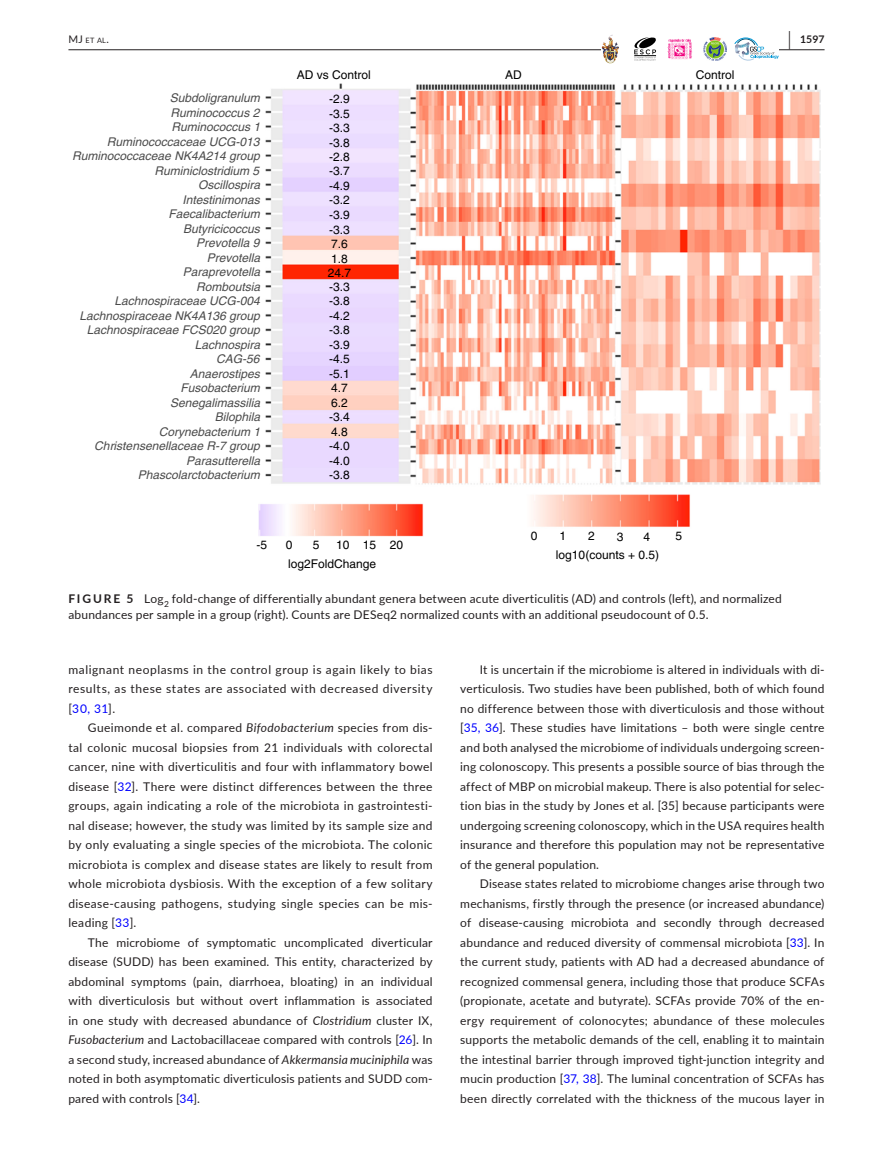
<style>
.page{position:relative;width:893px;height:1174px;background:#fff}
.page>*{position:absolute;margin:0;border:0;box-sizing:border-box;transform-origin:0 0}
.t1{font:12px/19.5px "Lato";letter-spacing:.015em;color:#231f20;text-align:justify}
.t2{font:italic 12px/14.5px "Helvetica";color:#4b4b4b;text-align:right}
.t3{font:12px/14.4px "Helvetica";color:#000}
.t4{font:700 10.5px "Lato";color:#231f20}
.t5{font:7.35px "Lato";color:#231f20}
.s1{font-size:10.5px}
.s2{font-size:19.5px}
.s3{font-weight:700}
.s4{color:#00f}
.s5{font-style:italic}
</style>
<div class="page">
<hr style="left:68px;top:49px;width:756px;height:1px;background:#231f20">
<div style="left:601px;top:34px;width:178px;height:30px;background:#fff"></div>
<img style="left:602px;top:35px;width:15px;height:28px">
<svg style="left:634px;top:37px;width:23px;height:24px"></svg>
<img style="left:668px;top:39px;width:24px;height:20px">
<img style="left:704px;top:38px;width:22px;height:22px">
<svg style="left:734px;top:38px;width:45px;height:23px"></svg>
<img style="left:259px;top:84px;width:562px;height:452px">
<p class="t5" style="left:68px;top:35px;width:42px"><span class="s1">MJ</span> et al<span class="s1">.</span></p>
<p class="t4" style="left:789px;top:31px;width:37px"><span class="s2">|</span> 1597</p>
<p class="t2" style="left:72px;top:91px;width:189px">Subdoligranulum<br>Ruminococcus 2<br>Ruminococcus 1<br>Ruminococcaceae UCG-013<br>Ruminococcaceae NK4A214 group<br>Ruminiclostridium 5<br>Oscillospira<br>Intestinimonas<br>Faecalibacterium<br>Butyricicoccus<br>Prevotella 9<br>Prevotella<br>Paraprevotella<br>Romboutsia<br>Lachnospiraceae UCG-004<br>Lachnospiraceae NK4A136 group<br>Lachnospiraceae FCS020 group<br>Lachnospira<br>CAG-56<br>Anaerostipes<br>Fusobacterium<br>Senegalimassilia<br>Bilophila<br>Corynebacterium 1<br>Christensenellaceae R-7 group<br>Parasutterella<br>Phascolarctobacterium</p>
<p class="t3" style="left:297px;top:68px;width:76px">AD vs Control</p>
<p class="t3" style="left:505px;top:68px;width:18px">AD</p>
<p class="t3" style="left:696px;top:68px;width:40px">Control</p>
<p class="t3" style="left:328px;top:92px;width:25px">-2.9 -3.5 -3.3 -3.8 -2.8 -3.7 -4.9 -3.2 -3.9 -3.3<br>7.6<br>1.8<br>24.7 -3.3 -3.8 -4.2 -3.8 -3.9 -4.5 -5.1<br>4.7<br>6.2 -3.4<br>4.8 -4.0 -4.0 -3.8</p>
<p class="t3" style="left:531px;top:529px;width:8px">0</p>
<p class="t3" style="left:560px;top:528px;width:8px">1</p>
<p class="t3" style="left:588px;top:528px;width:8px">2</p>
<p class="t3" style="left:617px;top:529px;width:8px">3</p>
<p class="t3" style="left:644px;top:529px;width:8px">4</p>
<p class="t3" style="left:675px;top:528px;width:8px">5</p>
<p class="t3" style="left:336px;top:537px;width:69px">10 15 20</p>
<p class="t3" style="left:257px;top:537px;width:12px">-5</p>
<p class="t3" style="left:286px;top:537px;width:8px">0</p>
<p class="t3" style="left:288px;top:535px;width:90px;line-height:18.6px;text-indent:25px">5 log2FoldChange</p>
<p class="t3" style="left:556px;top:547px;width:105px">log10(counts + 0.5)</p>
<p class="t1" style="left:68px;top:589px;width:715px;line-height:16.5px"><span class="s3">FIGURE 5</span> Log<sub>2</sub> fold-change of differentially abundant genera between acute diverticulitis (AD) and controls (left), and normalized abundances per sample in a group (right). Counts are DESeq2 normalized counts with an additional pseudocount of 0.5.</p>
<p class="t1" style="left:68px;top:659px;width:366px">malignant neoplasms in the control group is again likely to bias results, as these states are associated with decreased diversity [<span class="s4">30, 31</span>].</p>
<p class="t1" style="left:68px;top:717px;width:366px;text-indent:20px">Gueimonde et al. compared <span class="s5">Bifodobacterium</span> species from dis&shy;tal colonic mucosal biopsies from 21 individuals with colorectal cancer, nine with diverticulitis and four with inflammatory bowel disease [<span class="s4">32</span>]. There were distinct differences between the three groups, again indicating a role of the microbiota in gastrointesti&shy;nal disease; however, the study was limited by its sample size and by only evaluating a single species of the microbiota. The colonic microbiota is complex and disease states are likely to result from whole microbiota dysbiosis. With the exception of a few solitary disease-causing pathogens, studying single species can be mis&shy;leading [<span class="s4">33</span>].</p>
<p class="t1" style="left:68px;top:932px;width:366px;text-indent:20px">The microbiome of symptomatic uncomplicated diverticular disease (SUDD) has been examined. This entity, characterized by abdominal symptoms (pain, diarrhoea, bloating) in an individual with diverticulosis but without overt inflammation is associated in one study with decreased abundance of <span class="s5">Clostridium</span> cluster IX, <span class="s5">Fusobacterium</span> and Lactobacillaceae compared with controls [<span class="s4">26</span>]. In a second study, increased abundance of <span class="s5">Akkermansia muciniphila</span> was noted in both asymptomatic diverticulosis patients and SUDD com&shy;pared with controls [<span class="s4">34</span>].</p>
<p class="t1" style="left:460px;top:659px;width:366px;text-indent:20px">It is uncertain if the microbiome is altered in individuals with di&shy;verticulosis. Two studies have been published, both of which found no difference between those with diverticulosis and those without [<span class="s4">35, 36</span>]. These studies have limitations – both were single centre and both analysed the microbiome of individuals undergoing screen&shy;ing colonoscopy. This presents a possible source of bias through the affect of MBP on microbial makeup. There is also potential for selec&shy;tion bias in the study by Jones et al. [35] because participants were undergoing screening colonoscopy, which in the USA requires health insurance and therefore this population may not be representative of the general population.</p>
<p class="t1" style="left:460px;top:873px;width:366px;text-indent:20px">Disease states related to microbiome changes arise through two mechanisms, firstly through the presence (or increased abundance) of disease-causing microbiota and secondly through decreased abundance and reduced diversity of commensal microbiota [<span class="s4">33</span>]. In the current study, patients with AD had a decreased abundance of recognized commensal genera, including those that produce SCFAs (propionate, acetate and butyrate). SCFAs provide 70% of the en&shy;ergy requirement of colonocytes; abundance of these molecules supports the metabolic demands of the cell, enabling it to maintain the intestinal barrier through improved tight-junction integrity and mucin production [<span class="s4">37, 38</span>]. The luminal concentration of SCFAs has been directly correlated with the thickness of the mucous layer in</p>
</div>
